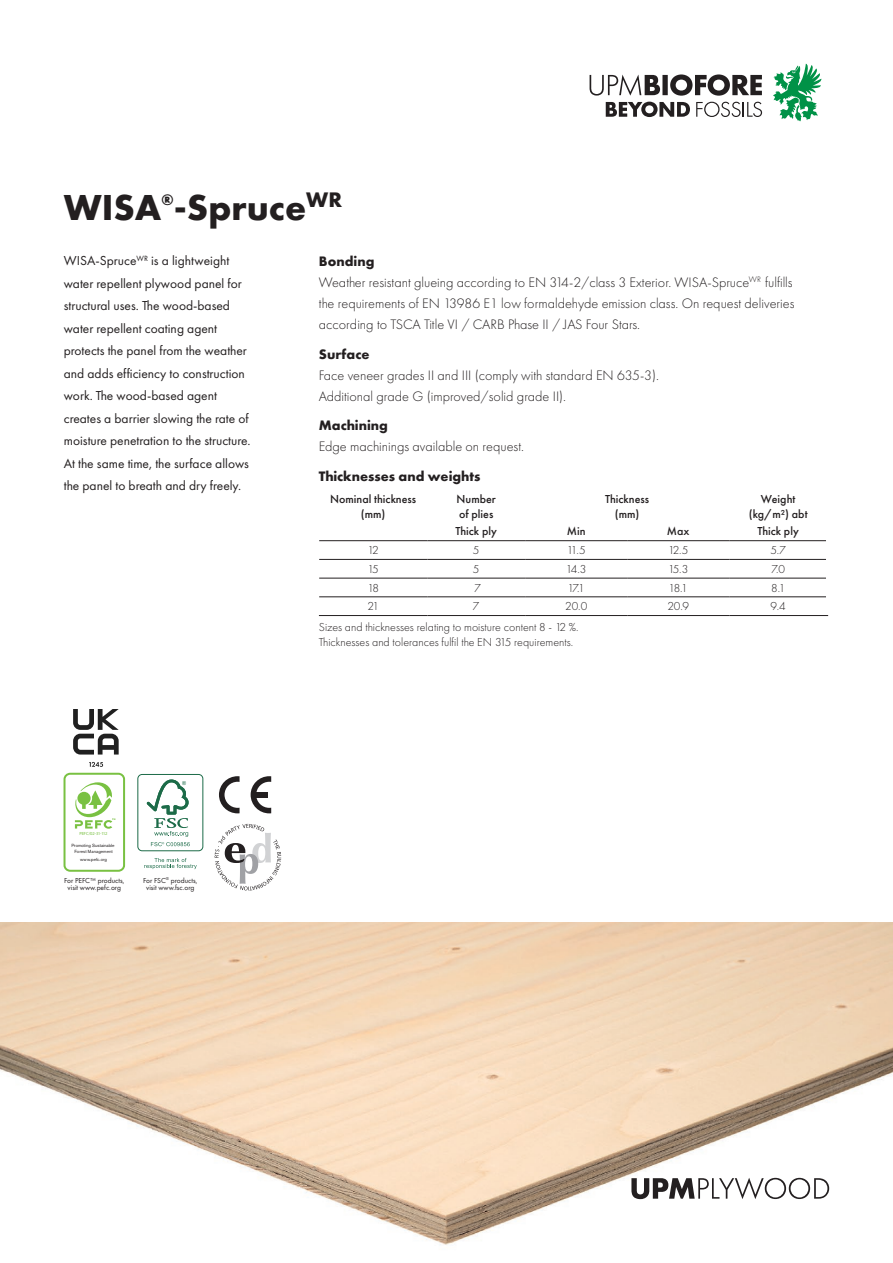
<style>
.page{position:relative;width:893px;height:1263px;background:#fff}
.page>*{position:absolute;margin:0;border:0;box-sizing:border-box;transform-origin:0 0}
.UPM_Otsikko_UUSI{font:700 37.5px "Futura PT";color:#231f20}
.UPM_Otsikko_UUSI-2{font:700 15.75px "Futura PT";color:#231f20}
.UPM_Leipäteksti_UUSI{font:300 14.25px/21px "Futura PT";color:#231f20}
.UPM_Väliotsikko_UUSI{font:700 14.25px "Futura PT";color:#231f20}
.UPM_Ingressi_UUSI{font:13.5px/22.5px "Futura PT";color:#231f20}
.UPM_Taulukko_UUSI{font:300 12px/15px "Futura PT";color:#231f20}
.UPM_Taulukko_otsikko{font:500 12px "Futura PT";color:#231f20}
.UPM_Policy_UUSI{font:7.5px "Futura PT";color:#231f20}
.t1{font:4.5px/6.3px "Akzidenz Grotesk BE";letter-spacing:.005em;color:#231f20;text-align:center}
.t2{font:300 4.5px "M Arial";letter-spacing:-.01em;color:#79c142}
</style>
<div class="page">
<img style="left:0;top:923px;width:893px;height:322px">
<hr style="left:427px;top:540px;width:98px;height:1px;background:#231f20">
<hr style="left:729px;top:540px;width:97px;height:1px;background:#231f20">
<hr style="left:427px;top:559px;width:98px;height:1px;background:#231f20">
<hr style="left:729px;top:559px;width:97px;height:1px;background:#231f20">
<hr style="left:427px;top:578px;width:98px;height:1px;background:#231f20">
<hr style="left:319px;top:540px;width:108px;height:1px;background:#231f20">
<hr style="left:729px;top:578px;width:97px;height:1px;background:#231f20">
<hr style="left:525px;top:540px;width:102px;height:1px;background:#231f20">
<hr style="left:627px;top:540px;width:102px;height:1px;background:#231f20">
<hr style="left:427px;top:597px;width:98px;height:1px;background:#231f20">
<hr style="left:319px;top:559px;width:108px;height:1px;background:#231f20">
<hr style="left:729px;top:597px;width:97px;height:1px;background:#231f20">
<hr style="left:525px;top:559px;width:102px;height:1px;background:#231f20">
<hr style="left:627px;top:559px;width:102px;height:1px;background:#231f20">
<hr style="left:427px;top:615px;width:98px;height:1px;background:#231f20">
<hr style="left:319px;top:578px;width:108px;height:1px;background:#231f20">
<hr style="left:729px;top:615px;width:99px;height:1px;background:#231f20">
<hr style="left:525px;top:578px;width:102px;height:1px;background:#231f20">
<hr style="left:627px;top:578px;width:102px;height:1px;background:#231f20">
<hr style="left:319px;top:597px;width:108px;height:1px;background:#231f20">
<hr style="left:525px;top:597px;width:102px;height:1px;background:#231f20">
<hr style="left:627px;top:597px;width:102px;height:1px;background:#231f20">
<hr style="left:319px;top:615px;width:108px;height:1px;background:#231f20">
<hr style="left:525px;top:615px;width:102px;height:1px;background:#231f20">
<hr style="left:627px;top:615px;width:102px;height:1px;background:#231f20">
<svg style="left:590px;top:74px;width:172px;height:22px"></svg>
<svg style="left:606px;top:102px;width:84px;height:15px"></svg>
<svg style="left:696px;top:102px;width:66px;height:15px"></svg>
<svg style="left:773px;top:64px;width:49px;height:57px"></svg>
<div style="left:138px;top:774px;width:65px;height:77px;border:1px solid #1c6b48;border-radius:4px"></div>
<svg style="left:147px;top:779px;width:43px;height:67px"></svg>
<svg style="left:144px;top:858px;width:53px;height:11px"></svg>
<div style="left:64px;top:773px;width:61px;height:99px;border:2px solid #79c142;border-radius:6px"></div>
<svg style="left:74px;top:782px;width:41px;height:47px"></svg>
<svg style="left:631px;top:1178px;width:198px;height:21px"></svg>
<svg style="left:73px;top:709px;width:46px;height:45px"></svg>
<svg style="left:89px;top:762px;width:14px;height:5px"></svg>
<svg style="left:219px;top:776px;width:21px;height:37px"></svg>
<svg style="left:251px;top:776px;width:20px;height:37px"></svg>
<div style="left:255px;top:792px;width:12px;height:6px;background:#231f20"></div>
<svg style="left:215px;top:824px;width:66px;height:66px"></svg>
<p class="UPM_Otsikko_UUSI" style="left:64px;top:183px;width:280px">WISA -Spruce<sup>WR</sup></p>
<p class="UPM_Otsikko_UUSI-2" style="left:162px;top:190px;width:14px">®</p>
<p class="UPM_Ingressi_UUSI" style="left:64px;top:250px;width:188px">WISA-Spruce<sup>WR</sup> is a lightweight water repellent plywood panel for structural uses. The wood-based water repellent coating agent protects the panel from the weather and adds efficiency to construction work. The wood-based agent creates a barrier slowing the rate of moisture penetration to the structure.<br>At the same time, the surface allows the panel to breath and dry freely.</p>
<p class="UPM_Väliotsikko_UUSI" style="left:319px;top:252px;width:57px">Bonding</p>
<p class="UPM_Leipäteksti_UUSI" style="left:319px;top:272px;width:477px">Weather resistant glueing according to EN 314-2/class 3 Exterior. WISA-Spruce<sup>WR</sup> fulfills the requirements of EN 13986 E1 low formaldehyde emission class. On request deliveries according to TSCA Title VI / CARB Phase II / JAS Four Stars.</p>
<p class="UPM_Väliotsikko_UUSI" style="left:319px;top:345px;width:52px">Surface</p>
<p class="UPM_Leipäteksti_UUSI" style="left:319px;top:364px;width:342px">Face veneer grades II and III (comply with standard EN 635-3).</p>
<p class="UPM_Leipäteksti_UUSI" style="left:319px;top:385px;width:249px">Additional grade G (improved/solid grade II).</p>
<p class="UPM_Väliotsikko_UUSI" style="left:319px;top:416px;width:70px">Machining</p>
<p class="UPM_Leipäteksti_UUSI" style="left:319px;top:436px;width:207px">Edge machinings available on request.</p>
<p class="UPM_Väliotsikko_UUSI" style="left:319px;top:467px;width:163px">Thicknesses and weights</p>
<p class="UPM_Taulukko_otsikko" style="left:330px;top:492px;width:88px">Nominal thickness</p>
<p class="UPM_Taulukko_otsikko" style="left:361px;top:506px;width:26px">(mm)</p>
<p class="UPM_Taulukko_otsikko" style="left:457px;top:492px;width:41px">Number</p>
<p class="UPM_Taulukko_otsikko" style="left:459px;top:506px;width:36px">of plies</p>
<p class="UPM_Taulukko_otsikko" style="left:605px;top:492px;width:45px">Thickness</p>
<p class="UPM_Taulukko_otsikko" style="left:615px;top:506px;width:26px">(mm)</p>
<p class="UPM_Taulukko_otsikko" style="left:761px;top:492px;width:36px">Weight</p>
<p class="UPM_Taulukko_otsikko" style="left:749px;top:506px;width:60px">(kg/m²) abt</p>
<p class="UPM_Taulukko_otsikko" style="left:456px;top:524px;width:43px">Thick ply</p>
<p class="UPM_Taulukko_otsikko" style="left:567px;top:524px;width:20px">Min</p>
<p class="UPM_Taulukko_otsikko" style="left:667px;top:524px;width:24px">Max</p>
<p class="UPM_Taulukko_otsikko" style="left:758px;top:524px;width:43px">Thick ply</p>
<p class="UPM_Taulukko_UUSI" style="left:368px;top:543px;width:13px">12</p>
<p class="UPM_Taulukko_UUSI" style="left:473px;top:543px;width:8px">5</p>
<p class="UPM_Taulukko_UUSI" style="left:567px;top:543px;width:20px">11.5</p>
<p class="UPM_Taulukko_UUSI" style="left:668px;top:543px;width:22px">12.5</p>
<p class="UPM_Taulukko_UUSI" style="left:770px;top:543px;width:17px">5.7</p>
<p class="UPM_Taulukko_UUSI" style="left:368px;top:561px;width:13px">15</p>
<p class="UPM_Taulukko_UUSI" style="left:473px;top:561px;width:8px">5</p>
<p class="UPM_Taulukko_UUSI" style="left:566px;top:561px;width:22px">14.3</p>
<p class="UPM_Taulukko_UUSI" style="left:668px;top:561px;width:22px">15.3</p>
<p class="UPM_Taulukko_UUSI" style="left:771px;top:561px;width:15px">7.0</p>
<p class="UPM_Taulukko_UUSI" style="left:367px;top:580px;width:13px">18</p>
<p class="UPM_Taulukko_UUSI" style="left:474px;top:580px;width:8px">7</p>
<p class="UPM_Taulukko_UUSI" style="left:568px;top:580px;width:19px">17.1</p>
<p class="UPM_Taulukko_UUSI" style="left:669px;top:580px;width:21px">18.1</p>
<p class="UPM_Taulukko_UUSI" style="left:771px;top:580px;width:16px">8.1</p>
<p class="UPM_Taulukko_UUSI" style="left:367px;top:599px;width:13px">21</p>
<p class="UPM_Taulukko_UUSI" style="left:473px;top:599px;width:8px">7</p>
<p class="UPM_Taulukko_UUSI" style="left:565px;top:599px;width:24px">20.0</p>
<p class="UPM_Taulukko_UUSI" style="left:667px;top:599px;width:23px">20.9</p>
<p class="UPM_Taulukko_UUSI" style="left:771px;top:599px;width:17px">9.4</p>
<p class="UPM_Taulukko_UUSI" style="left:319px;top:619px;width:261px">Sizes and thicknesses relating to moisture content 8 - 12 %.<br>Thicknesses and tolerances fulfil the EN 315 requirements.</p>
<p class="t2" style="left:79px;top:831px;width:30px">PEFC/02-31-112</p>
<p class="t1" style="left:71px;top:842px;width:45px">Promoting Sustainable<br>Forest Management</p>
<p class="t1" style="left:80px;top:856px;width:28px">www.pefc.org</p>
<p class="UPM_Policy_UUSI" style="left:64px;top:876px;width:62px">For PEFC™ products,</p>
<p class="UPM_Policy_UUSI" style="left:68px;top:883px;width:55px">visit www.pefc.org</p>
<p class="UPM_Policy_UUSI" style="left:143px;top:876px;width:56px">For FSC<sup>®</sup> products,</p>
<p class="UPM_Policy_UUSI" style="left:146px;top:883px;width:50px">visit www.fsc.org</p>
</div>
